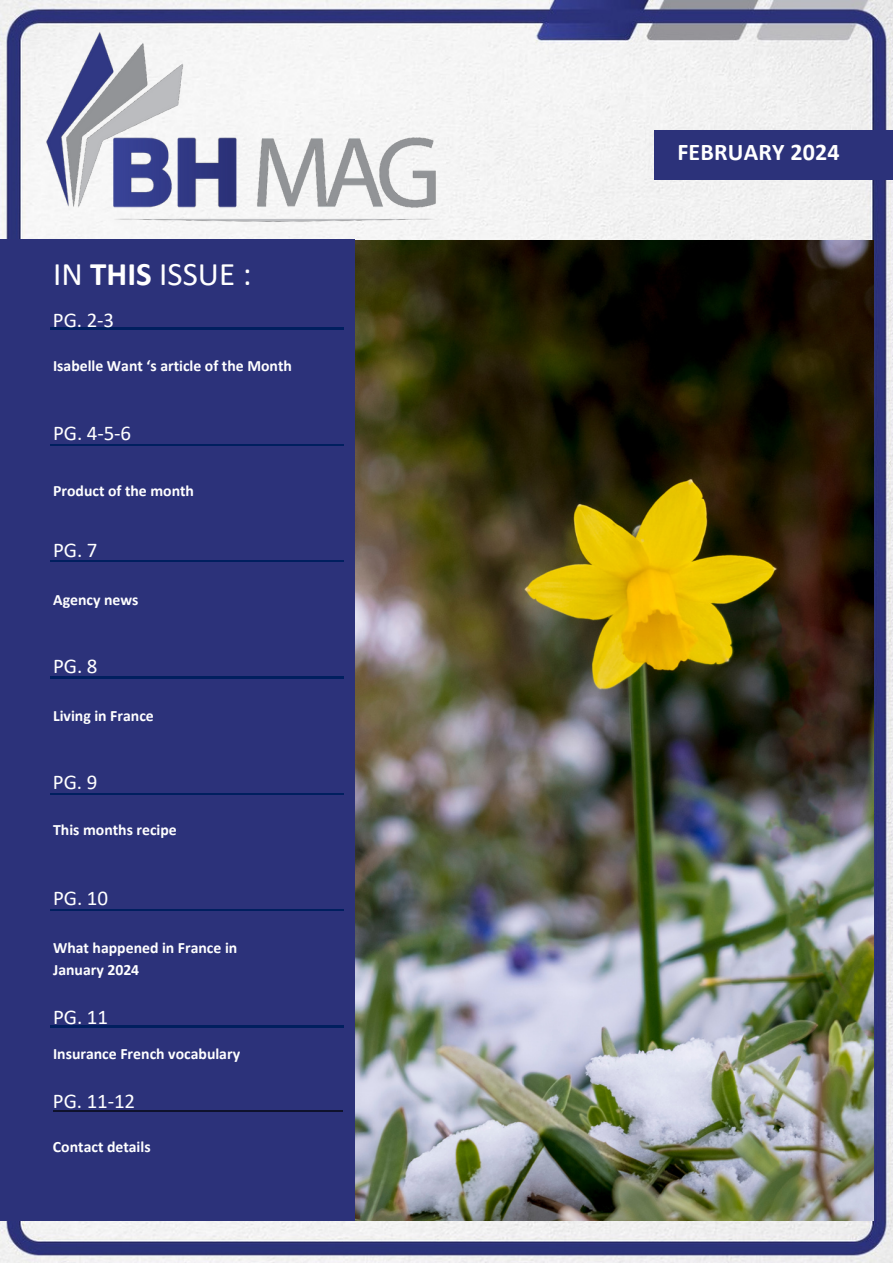
<style>
.page{position:relative;width:893px;height:1264px;background:#fff}
.page>*{position:absolute;margin:0;border:0;box-sizing:border-box;transform-origin:0 0}
.t1{font:33px "Calibri";color:#fff}
.t2{font:700 24px "Calibri";letter-spacing:.01em;color:#fff}
.t3{font:21px "Calibri";letter-spacing:-.005em;color:#fff}
.t4{font:700 15.75px/21.3px "Calibri";color:#fff}
.s1{font-weight:700}
</style>
<div class="page">
<img style="left:0;top:0;width:892px;height:1262px">
<div style="left:654px;top:130px;width:238px;height:50px;background:#2c327a"></div>
<img style="left:41px;top:27px;width:400px;height:205px">
<img style="left:354px;top:240px;width:519px;height:980px">
<div style="left:0;top:239px;width:354px;height:981px;background:#2c327a"></div>
<hr style="left:50px;top:328px;width:293px;height:1px;background:#001f5f">
<hr style="left:50px;top:444px;width:293px;height:1px;background:#001f5f">
<hr style="left:50px;top:560px;width:293px;height:2px;background:#001f5f">
<hr style="left:50px;top:677px;width:293px;height:1px;background:#001f5f">
<hr style="left:50px;top:793px;width:293px;height:1px;background:#001f5f">
<hr style="left:50px;top:909px;width:293px;height:1px;background:#001f5f">
<hr style="left:50px;top:1025px;width:293px;height:2px;background:#001f5f">
<hr style="left:0;top:1110px;width:343px;height:1px;background:#000">
<div style="left:0;top:1069px;width:53px;height:82px;background:#2c327a"></div>
<h1 class="t1" style="left:53px;top:261px;width:200px">IN <span class="s1">THIS</span> ISSUE :</h1>
<h3 class="t3" style="left:53px;top:311px;width:63px">PG. 2-3</h3>
<h3 class="t4" style="left:53px;top:357px;width:240px">Isabelle Want ‘s article of the Month</h3>
<p class="t3" style="left:53px;top:424px;width:80px">PG. 4-5-6</p>
<p class="t4" style="left:53px;top:481px;width:142px">Product of the month</p>
<h3 class="t3" style="left:53px;top:541px;width:46px">PG. 7</h3>
<p class="t4" style="left:53px;top:590px;width:87px">Agency news</p>
<p class="t3" style="left:53px;top:657px;width:46px">PG. 8</p>
<h3 class="t4" style="left:53px;top:706px;width:102px">Living in France</h3>
<p class="t3" style="left:53px;top:773px;width:46px">PG. 9</p>
<h3 class="t4" style="left:53px;top:820px;width:125px">This months recipe</h3>
<h3 class="t3" style="left:53px;top:889px;width:56px">PG. 10</h3>
<p class="t4" style="left:53px;top:938px;width:186px">What happened in France in<br>January 2024</p>
<h3 class="t3" style="left:53px;top:1007px;width:56px">PG. 11</h3>
<p class="t4" style="left:53px;top:1044px;width:188px">Insurance French vocabulary</p>
<h3 class="t3" style="left:53px;top:1092px;width:84px">PG. 11-12</h3>
<p class="t4" style="left:53px;top:1136px;width:99px">Contact details</p>
<h2 class="t2" style="left:677px;top:142px;width:164px">FEBRUARY 2024</h2>
</div>
